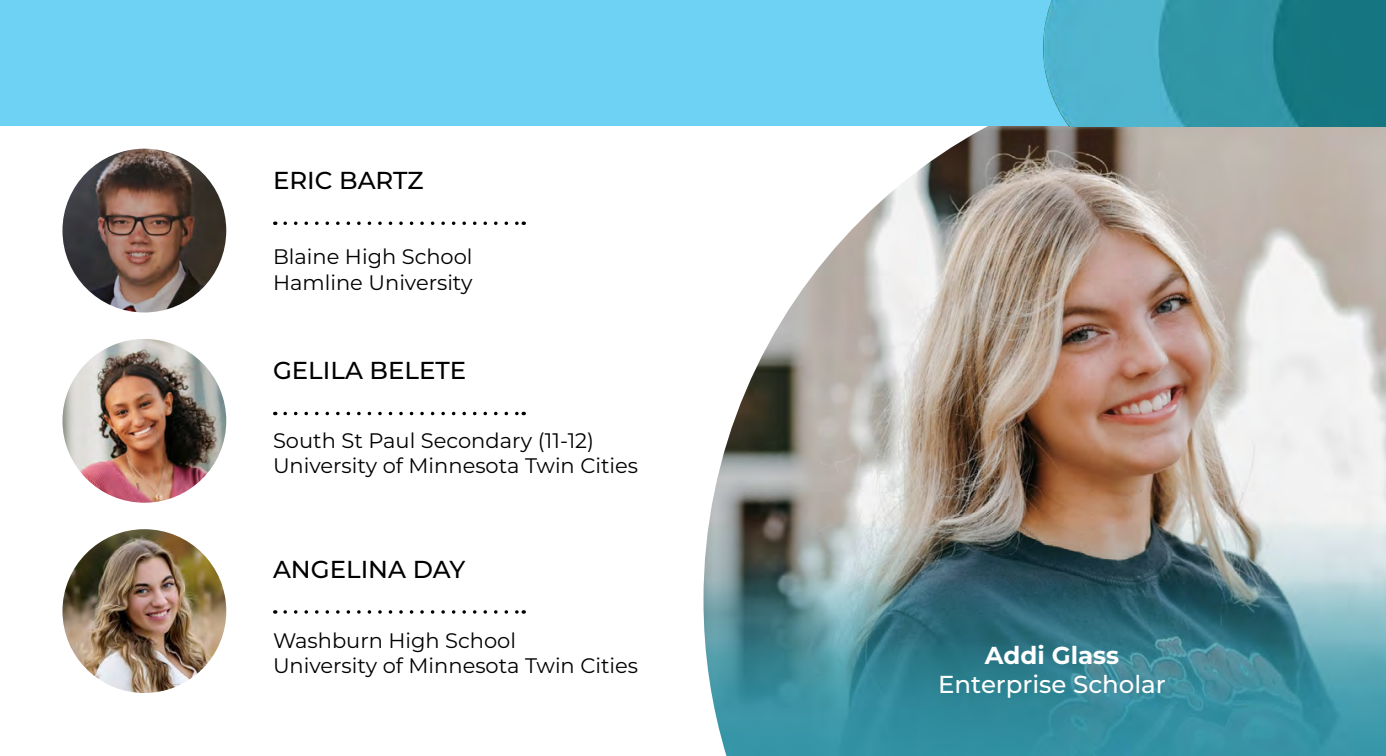
<style>
.page{position:relative;width:1386px;height:756px;background:#fff}
.page>*{position:absolute;margin:0;border:0;box-sizing:border-box;transform-origin:0 0}
.t1{font:500 24.5px "Montserrat";color:#000}
.t2{font:500 24.5px "Montserrat";color:#fff}
.t3{font:700 24.5px "Montserrat";color:#fff}
.t4{font:21px/25.2px "Montserrat";color:#000}
</style>
<div class="page">
<img style="left:704px;top:126px;width:682px;height:630px">
<div style="left:0;top:0;width:1386px;height:126px;background:#6dd2f3"></div>
<img style="left:1043px;top:0;width:343px;height:126px">
<svg style="left:285px;top:222px;width:239px;height:3px"></svg>
<img style="left:62px;top:149px;width:164px;height:163px;border-radius:82px">
<svg style="left:285px;top:412px;width:239px;height:3px"></svg>
<img style="left:62px;top:339px;width:164px;height:164px;border-radius:82px">
<svg style="left:285px;top:610px;width:239px;height:4px"></svg>
<img style="left:62px;top:529px;width:164px;height:164px;border-radius:82px">
<p class="t1" style="left:273px;top:163px;width:152px">ERIC BARTZ</p>
<p class="t4" style="left:273px;top:244px;width:201px">Blaine High School<br>Hamline University</p>
<p class="t1" style="left:273px;top:353px;width:195px">GELILA BELETE</p>
<p class="t4" style="left:273px;top:427px;width:367px">South St Paul Secondary (11-12)<br>University of Minnesota Twin Cities</p>
<p class="t1" style="left:273px;top:552px;width:194px">ANGELINA DAY</p>
<p class="t4" style="left:273px;top:627px;width:367px">Washburn High School<br>University of Minnesota Twin Cities</p>
<p class="t3" style="left:985px;top:637px;width:136px">Addi Glass</p>
<p class="t2" style="left:938px;top:667px;width:229px">Enterprise Scholar</p>
</div>
